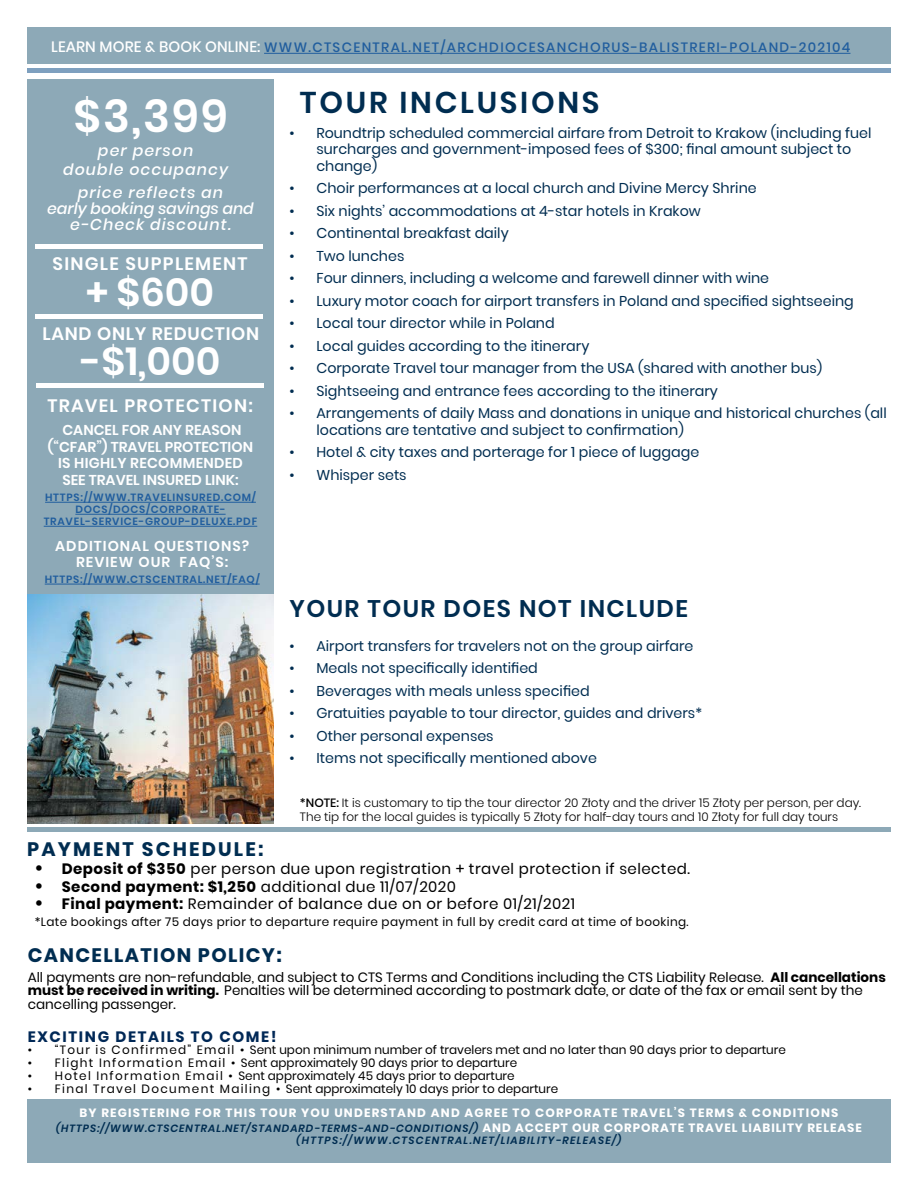
<style>
.page{position:relative;width:918px;height:1188px;background:#fff}
.page>*{position:absolute;margin:0;border:0;box-sizing:border-box;transform-origin:0 0}
.t1{font:600 45px "Poppins";color:#fff}
.t2{font:600 39px "Poppins";color:#fff}
.t3{font:600 30px "Poppins";letter-spacing:.09em;color:#002d51}
.t4{font:600 24px "Poppins";letter-spacing:.06em;color:#002d51}
.t5{font:700 19.5px "Poppins";letter-spacing:.07em;color:#002d51}
.t6{font:700 19.5px "Poppins";letter-spacing:.11em;color:#002d51}
.t7{font:600 18px "Poppins";letter-spacing:.07em;color:#fff}
.t8{font:600 18px "Poppins";letter-spacing:.04em;color:#fff}
.t9{font:italic 500 15.75px/16.5px "Poppins";letter-spacing:.07em;color:#fff;text-align:center}
.t10{font:15px "Poppins";letter-spacing:.03em;color:#000}
.t11{font:700 15px "Poppins";letter-spacing:.11em;color:#002856}
.t12{font:14.25px/16.5px "Poppins";color:#002d51}
.t13{font:600 14.25px/16.5px "Poppins";color:#fff;text-align:center}
.t14{font:600 14.25px/15.8px "Poppins";letter-spacing:.07em;color:#fff;text-align:center}
.t15{font:13.5px/13.5px "Poppins";color:#000}
.t16{font:500 13.5px "Poppins";letter-spacing:.1em;color:#215e9e}
.t17{font:12px "Poppins";color:#000}
.t18{font:300 12px/14.4px "Poppins";color:#000}
.t19{font:12px "Poppins";letter-spacing:.03em;color:#000}
.t20{font:700 12px "Poppins";letter-spacing:.1em;color:#fff}
.t21{font:italic 600 10.5px/12.6px "Poppins";letter-spacing:.08em;color:#002d51;text-align:center}
.t22{font:600 10.5px/12px "Poppins";letter-spacing:.07em;color:#215e9e;text-align:center}
.s1{font-size:15px;color:#fff}
.s2{font-weight:500}
.s3{font-weight:700;font-size:18px}
.s4{font-weight:700}
.s5{font-weight:700;font-style:normal;font-size:12px;color:#fff}
</style>
<div class="page">
<img style="left:27px;top:594px;width:247px;height:229px">
<div style="left:27px;top:827px;width:864px;height:5px;background:#8da9b7"></div>
<div style="left:27px;top:1099px;width:864px;height:63px;background:#8da9b7"></div>
<div style="left:27px;top:79px;width:247px;height:515px;background:#8da9b7"></div>
<div style="left:27px;top:27px;width:864px;height:36px;background:#8da9b7"></div>
<hr style="left:27px;top:69px;width:864px;height:4px;background:#7ea0bf">
<hr style="left:45px;top:502px;width:211px;height:1px;background:#215e9e">
<hr style="left:75px;top:514px;width:151px;height:1px;background:#215e9e">
<hr style="left:44px;top:526px;width:213px;height:1px;background:#215e9e">
<hr style="left:45px;top:584px;width:215px;height:1px;background:#215e9e">
<hr style="left:264px;top:53px;width:586px;height:1px;background:#215e9e">
<div style="left:35px;top:244px;width:228px;height:5px;background:#fff"></div>
<div style="left:35px;top:314px;width:228px;height:5px;background:#fff"></div>
<div style="left:36px;top:383px;width:228px;height:5px;background:#fff"></div>
<p class="t16" style="left:51px;top:40px;width:801px"><span class="s1">LEARN MORE &amp; BOOK ONLINE:</span> WWW.CTSCENTRAL.NET/ARCHDIOCESANCHORUS-BALISTRERI-POLAND-202104</p>
<h1 class="t1" style="left:74px;top:90px;width:156px">$3,399</h1>
<p class="t9" style="left:63px;top:141px;width:167px;line-height:18.9px">per person<br>double occupancy</p>
<p class="t9" style="left:47px;top:184px;width:208px">price reflects an<br>early booking savings and e-Check discount.</p>
<p class="t7" style="left:53px;top:253px;width:197px">SINGLE SUPPLEMENT</p>
<h2 class="t2" style="left:86px;top:270px;width:130px">+ $600</h2>
<p class="t8" style="left:42px;top:323px;width:218px">LAND ONLY REDUCTION</p>
<h2 class="t2" style="left:81px;top:339px;width:141px">-$1,000</h2>
<p class="t7" style="left:47px;top:395px;width:207px">TRAVEL PROTECTION:</p>
<p class="t13" style="left:48px;top:422px;width:207px">CANCEL FOR ANY REASON (“CFAR”) TRAVEL PROTECTION<br>IS HIGHLY RECOMMENDED<br>SEE TRAVEL INSURED LINK:</p>
<p class="t22" style="left:44px;top:492px;width:215px">HTTPS://WWW.TRAVELINSURED.COM/<br>DOCS/DOCS/CORPORATE-<br>TRAVEL-SERVICE-GROUP-DELUXE.PDF</p>
<p class="t14" style="left:55px;top:538px;width:195px">ADDITIONAL QUESTIONS?<br>REVIEW OUR FAQ’S:</p>
<p class="t22" style="left:45px;top:574px;width:216px">HTTPS://WWW.CTSCENTRAL.NET/FAQ/</p>
<h3 class="t3" style="left:300px;top:85px;width:301px">TOUR INCLUSIONS</h3>
<p class="t12" style="left:316px;top:124px;width:556px;text-indent:-27px">• Roundtrip scheduled commercial airfare from Detroit to Krakow (including fuel surcharges and government-imposed fees of $300; final amount subject to change)</p>
<p class="t12" style="left:289px;top:180px;width:469px">• Choir performances at a local church and Divine Mercy Shrine</p>
<p class="t12" style="left:289px;top:202px;width:413px">• Six nights’ accommodations at 4-star hotels in Krakow</p>
<p class="t12" style="left:289px;top:225px;width:221px">• Continental breakfast daily</p>
<p class="t12" style="left:289px;top:247px;width:116px">• Two lunches</p>
<p class="t12" style="left:289px;top:270px;width:481px">• Four dinners, including a welcome and farewell dinner with wine</p>
<p class="t12" style="left:289px;top:292px;width:566px">• Luxury motor coach for airport transfers in Poland and specified sightseeing</p>
<p class="t12" style="left:289px;top:315px;width:267px">• Local tour director while in Poland</p>
<p class="t12" style="left:289px;top:337px;width:301px">• Local guides according to the itinerary</p>
<p class="t12" style="left:289px;top:360px;width:534px">• Corporate Travel tour manager from the USA (shared with another bus)</p>
<p class="t12" style="left:289px;top:382px;width:430px">• Sightseeing and entrance fees according to the itinerary</p>
<p class="t12" style="left:316px;top:405px;width:572px;text-indent:-27px">• Arrangements of daily Mass and donations in unique and historical churches (all locations are tentative and subject to confirmation)</p>
<p class="t12" style="left:289px;top:444px;width:411px">• Hotel &amp; city taxes and porterage for 1 piece of luggage</p>
<p class="t12" style="left:289px;top:466px;width:119px">• Whisper sets</p>
<h3 class="t4" style="left:289px;top:595px;width:400px">YOUR TOUR DOES NOT INCLUDE</h3>
<p class="t12" style="left:289px;top:638px;width:406px">• Airport transfers for travelers not on the group airfare</p>
<p class="t12" style="left:289px;top:660px;width:250px">• Meals not specifically identified</p>
<p class="t12" style="left:289px;top:683px;width:302px">• Beverages with meals unless specified</p>
<p class="t12" style="left:289px;top:705px;width:414px">• Gratuities payable to tour director, guides and drivers*</p>
<p class="t12" style="left:289px;top:728px;width:206px">• Other personal expenses</p>
<p class="t12" style="left:289px;top:750px;width:309px">• Items not specifically mentioned above</p>
<p class="t18" style="left:300px;top:796px;width:563px"><span class="s2">*NOTE:</span> It is customary to tip the tour director 20 Złoty and the driver 15 Złoty per person, per day.<br>The tip for the local guides is typically 5 Złoty for half-day tours and 10 Złoty for full day tours</p>
<h3 class="t6" style="left:27px;top:838px;width:238px">PAYMENT SCHEDULE:</h3>
<p class="t10" style="left:35px;top:860px;width:657px"><span class="s3">•</span> <span class="s4">Deposit of $350</span> per person due upon registration + travel protection if selected.</p>
<p class="t10" style="left:35px;top:878px;width:423px"><span class="s3">•</span> <span class="s4">Second payment: $1,250</span> additional due 11/07/2020</p>
<p class="t10" style="left:35px;top:895px;width:542px"><span class="s3">•</span> <span class="s4">Final payment:</span> Remainder of balance due on or before 01/21/2021</p>
<p class="t19" style="left:35px;top:915px;width:655px">*Late bookings after 75 days prior to departure require payment in full by credit card at time of booking.</p>
<h3 class="t5" style="left:28px;top:944px;width:256px">CANCELLATION POLICY:</h3>
<p class="t15" style="left:28px;top:971px;width:860px">All payments are non-refundable, and subject to CTS Terms and Conditions including the CTS Liability Release. <span class="s4">All cancellations must be received in writing.</span> Penalties will be determined according to postmark date, or date of the fax or email sent by the cancelling passenger.</p>
<p class="t11" style="left:28px;top:1028px;width:250px">EXCITING DETAILS TO COME!</p>
<p class="t17" style="left:28px;top:1043px;width:760px">• “Tour is Confirmed” Email • Sent upon minimum number of travelers met and no later than 90 days prior to departure</p>
<p class="t17" style="left:28px;top:1056px;width:491px">• Flight Information Email • Sent approximately 90 days prior to departure</p>
<p class="t17" style="left:28px;top:1069px;width:488px">• Hotel Information Email • Sent approximately 45 days prior to departure</p>
<p class="t17" style="left:28px;top:1081px;width:532px">• Final Travel Document Mailing • Sent approximately 10 days prior to departure</p>
<p class="t20" style="left:79px;top:1106px;width:761px">BY REGISTERING FOR THIS TOUR YOU UNDERSTAND AND AGREE TO CORPORATE TRAVEL’S TERMS &amp; CONDITIONS</p>
<p class="t21" style="left:56px;top:1122px;width:807px">(HTTPS://WWW.CTSCENTRAL.NET/STANDARD-TERMS-AND-CONDITIONS/) <span class="s5">AND ACCEPT OUR CORPORATE TRAVEL LIABILITY RELEASE </span>(HTTPS://WWW.CTSCENTRAL.NET/LIABILITY-RELEASE/)</p>
</div>
